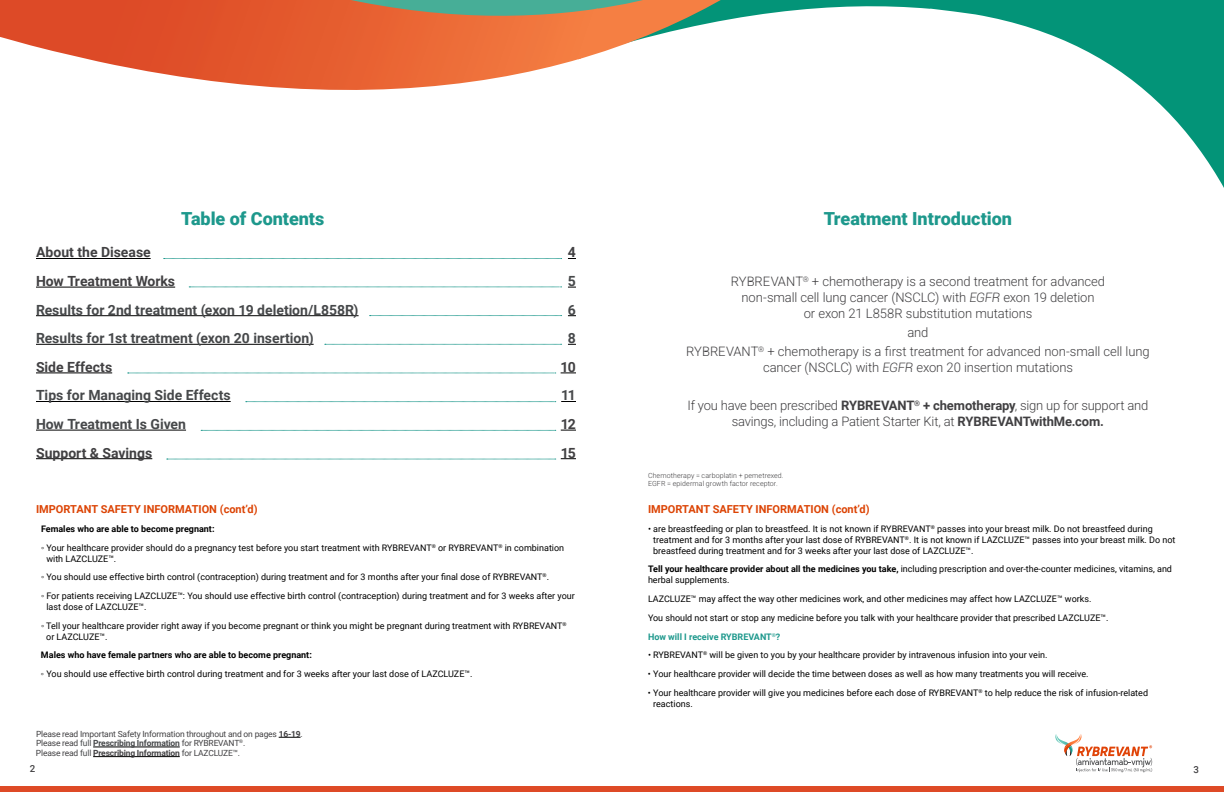
<style>
.page{position:relative;width:1224px;height:792px;background:#fff}
.page>*{position:absolute;margin:0;border:0;box-sizing:border-box;transform-origin:0 0}
.t1{font:900 18px "Roboto";color:#1d988c}
.t2{font:700 14px/28.6px "Roboto";color:#46484a}
.t3{font:700 14px/28.6px "Roboto";color:#414042}
.t4{font:300 13px/15.6px "Roboto";letter-spacing:-.01em;color:#414042;text-align:center}
.t5{font:700 11px "Roboto";color:#dc4405}
.t6{font:500 9.7px "Roboto";color:#414042}
.t7{font:9px/18.8px "Roboto";color:#000}
.t8{font:8.5px/9.7px "Roboto";letter-spacing:-.02em;color:#414042}
.t9{font:300 7px/8.8px "Roboto";letter-spacing:.015em;color:#414042}
.s1{font-weight:700}
.s2{font-family:"Verdana"}
.s3{color:#46484a}
.s4{font-weight:700;color:#46484a}
.s5{font-style:italic}
.s6{font-weight:700;color:#1d988c}
</style>
<div class="page">
<div style="left:0;top:786px;width:1224px;height:6px;background:#de4a26"></div>
<svg style="left:1055px;top:734px;width:97px;height:38px"></svg>
<svg style="left:279px;top:737px;width:22px;height:1px"></svg>
<hr style="left:93px;top:747px;width:87px;height:1px;background:#000">
<hr style="left:93px;top:756px;width:87px;height:1px;background:#000">
<svg style="left:807px;top:0;width:417px;height:188px"></svg>
<svg style="left:0;top:0;width:807px;height:90px"></svg>
<hr style="left:36px;top:258px;width:115px;height:1px;background:#000">
<hr style="left:36px;top:287px;width:139px;height:1px;background:#000">
<hr style="left:36px;top:315px;width:323px;height:1px;background:#000">
<hr style="left:36px;top:344px;width:278px;height:1px;background:#000">
<hr style="left:36px;top:373px;width:76px;height:1px;background:#000">
<hr style="left:36px;top:401px;width:195px;height:1px;background:#000">
<hr style="left:36px;top:430px;width:150px;height:1px;background:#000">
<hr style="left:36px;top:458px;width:116px;height:1px;background:#000">
<svg style="left:164px;top:258px;width:398px;height:1px"></svg>
<svg style="left:189px;top:287px;width:373px;height:1px"></svg>
<svg style="left:370px;top:315px;width:192px;height:1px"></svg>
<svg style="left:325px;top:344px;width:237px;height:1px"></svg>
<svg style="left:128px;top:373px;width:448px;height:1px"></svg>
<svg style="left:246px;top:401px;width:330px;height:1px"></svg>
<svg style="left:201px;top:430px;width:375px;height:1px"></svg>
<svg style="left:167px;top:458px;width:409px;height:2px"></svg>
<h1 class="t1" style="left:181px;top:206px;width:145px">Table of Contents</h1>
<h2 class="t3" style="left:36px;top:238px;width:141px">About the Disease<br>How Treatment Works</h2>
<h2 class="t2" style="left:36px;top:295px;width:324px">Results for 2nd treatment (exon 19 deletion/L858R)<br>Results for 1st treatment (exon 20 insertion)</h2>
<h2 class="t3" style="left:36px;top:352px;width:78px">Side Effects</h2>
<h2 class="t2" style="left:36px;top:381px;width:196px">Tips for Managing Side Effects<br>How Treatment Is Given</h2>
<h2 class="t3" style="left:36px;top:438px;width:118px">Support &amp; Savings</h2>
<h2 class="t3" style="left:568px;top:238px;width:10px">4</h2>
<h2 class="t2" style="left:568px;top:266px;width:10px;text-align:justify">5<br>6<br>8</h2>
<h2 class="t3" style="left:561px;top:352px;width:17px">10</h2>
<h2 class="t2" style="left:561px;top:381px;width:16px">11</h2>
<h2 class="t3" style="left:561px;top:409px;width:17px">12<br>15</h2>
<p class="t5" style="left:36px;top:501px;width:223px">IMPORTANT SAFETY INFORMATION (cont’d)</p>
<p class="t7" style="left:41px;top:519px;width:525px"><span class="s1">Females who are able to become pregnant:<br></span><span class="s2">◦</span> Your healthcare provider should do a pregnancy test before you start treatment with RYBREVANT<sup>®</sup> or RYBREVANT<sup>®</sup> in combination</p>
<p class="t7" style="left:41px;top:549px;width:535px;text-indent:5px">with LAZCLUZE™.<br><span class="s2">◦</span> You should use effective birth control (contraception) during treatment and for 3 months after your final dose of RYBREVANT<sup>®</sup>.<br><span class="s2">◦</span> For patients receiving LAZCLUZE™: You should use effective birth control (contraception) during treatment and for 3 weeks after your</p>
<p class="t7" style="left:41px;top:597px;width:527px;text-indent:5px">last dose of LAZCLUZE™.<br><span class="s2">◦</span> Tell your healthcare provider right away if you become pregnant or think you might be pregnant during treatment with RYBREVANT<sup>®</sup></p>
<p class="t7" style="left:46px;top:627px;width:63px">or LAZCLUZE™.</p>
<p class="t7" style="left:41px;top:645px;width:433px"><span class="s1">Males who have female partners who are able to become pregnant:<br></span><span class="s2">◦</span> You should use effective birth control during treatment and for 3 weeks after your last dose of LAZCLUZE™.</p>
<p class="t8" style="left:36px;top:728px;width:268px">Please read Important Safety Information throughout and on pages <span class="s1">16-19</span>.<br>Please read <span class="s3">full</span> <span class="s4">Prescribing Information</span> for RYBREVANT<sup>®</sup>.<br>Please read <span class="s3">full</span> <span class="s1">Prescribing Information</span> for LAZCLUZE™.</p>
<h1 class="t1" style="left:824px;top:206px;width:190px">Treatment Introduction</h1>
<h3 class="t4" style="left:731px;top:273px;width:376px">RYBREVANT<sup>®</sup> + chemotherapy is a second treatment for advanced non-small cell lung cancer (NSCLC) with <span class="s5">EGFR</span> exon 19 deletion<br>or exon 21 L858R substitution mutations</h3>
<h3 class="t4" style="left:686px;top:322px;width:465px;line-height:19.2px">and<br>RYBREVANT<sup>®</sup> + chemotherapy is a first treatment for advanced non-small cell lung</h3>
<h3 class="t4" style="left:763px;top:359px;width:311px">cancer (NSCLC) with <span class="s5">EGFR</span> exon 20 insertion mutations</h3>
<h3 class="t4" style="left:688px;top:397px;width:462px">If you have been prescribed <span class="s1">RYBREVANT</span><sup>®</sup> <span class="s1">+ chemotherapy</span>, sign up for support and savings, including a Patient Starter Kit, at <span class="s1">RYBREVANTwithMe.com.</span></h3>
<p class="t9" style="left:648px;top:470px;width:137px">Chemotherapy = carboplatin + pemetrexed.<br>EGFR = epidermal growth factor receptor.</p>
<p class="t5" style="left:648px;top:501px;width:223px">IMPORTANT SAFETY INFORMATION (cont’d)</p>
<p class="t7" style="left:653px;top:523px;width:524px;line-height:10.8px;text-indent:-5px">• are breastfeeding or plan to breastfeed. It is not known if RYBREVANT<sup>®</sup> passes into your breast milk. Do not breastfeed during treatment and for 3 months after your last dose of RYBREVANT<sup>®</sup>. It is not known if LAZCLUZE™ passes into your breast milk. Do not breastfeed during treatment and for 3 weeks after your last dose of LAZCLUZE™.</p>
<p class="t7" style="left:648px;top:563px;width:526px;line-height:10.8px"><span class="s1">Tell your healthcare provider about all the medicines you take,</span> including prescription and over-the-counter medicines, vitamins, and herbal supplements.</p>
<p class="t7" style="left:648px;top:589px;width:462px">LAZCLUZE™ may affect the way other medicines work, and other medicines may affect how LAZCLUZE™ works.<br>You should not start or stop any medicine before you talk with your healthcare provider that prescribed LAZCLUZE™.<br><span class="s6">How will I receive RYBREVANT</span><sup>®</sup><span class="s6">?</span></p>
<p class="t7" style="left:648px;top:645px;width:401px">• RYBREVANT<sup>®</sup> will be given to you by your healthcare provider by intravenous infusion into your vein.</p>
<p class="t7" style="left:648px;top:664px;width:442px">• Your healthcare provider will decide the time between doses as well as how many treatments you will receive.</p>
<p class="t7" style="left:653px;top:687px;width:496px;line-height:10.8px;text-indent:-5px">• Your healthcare provider will give you medicines before each dose of RYBREVANT<sup>®</sup> to help reduce the risk of infusion-related reactions.</p>
<p class="t6" style="left:30px;top:762px;width:7px">2</p>
<p class="t6" style="left:1193px;top:762px;width:7px">3</p>
</div>
